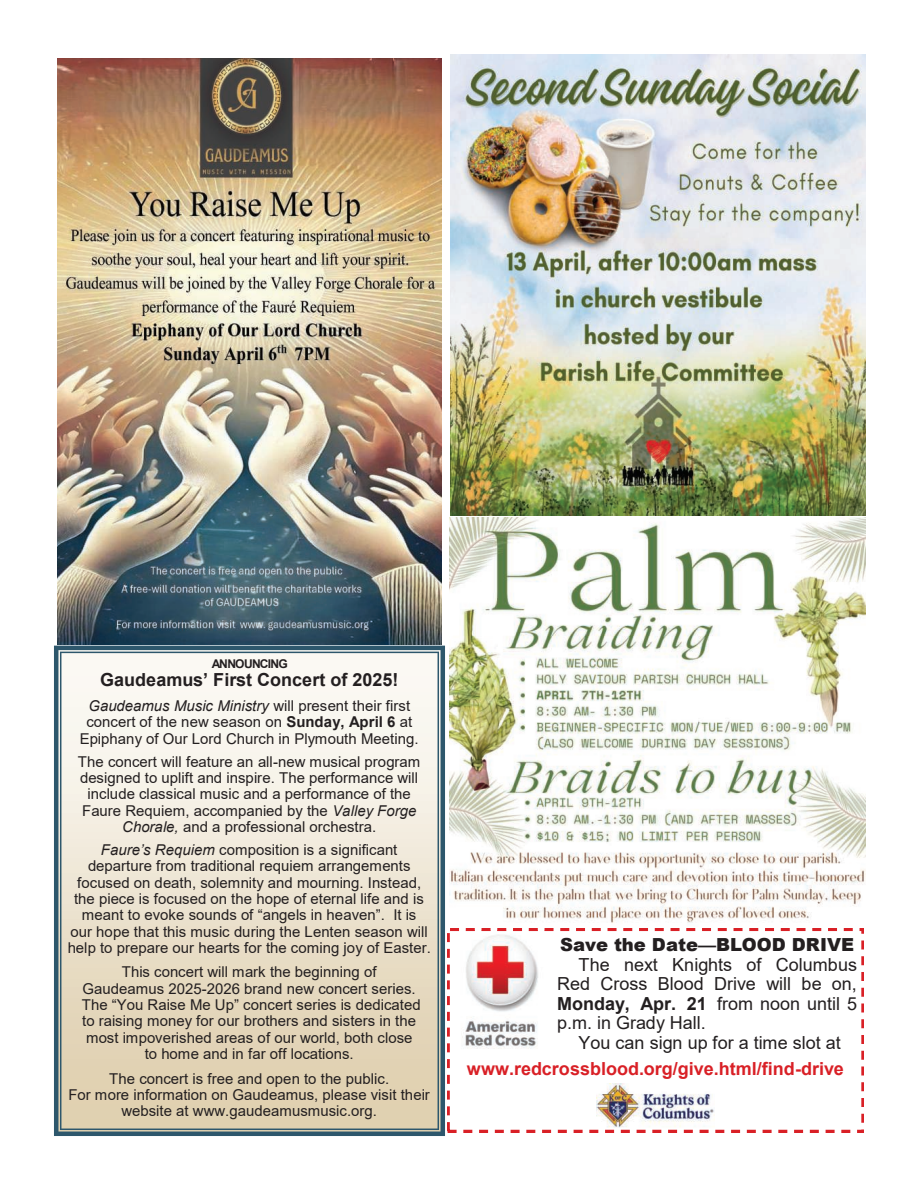
<style>
.page{position:relative;width:918px;height:1188px;background:#fff}
.page>*{position:absolute;margin:0;border:0;box-sizing:border-box;transform-origin:0 0}
.t1{font:18px/19.5px "Arial";color:#231f20;text-align:justify}
.t2{font:700 18px "Arial";color:#d92026}
.t3{font:700 18px "Arial";color:#231f20}
.t4{font:900 18px "Arial";color:#231f20}
.t5{font:15px/16.4px "Arial";color:#231f20;text-align:center}
.t6{font:700 12px "Arial";letter-spacing:-.065em;color:#231f20}
.s1{font-style:italic}
.s2{font-weight:700}
</style>
<div class="page">
<img style="left:57px;top:58px;width:385px;height:587px">
<svg style="left:54px;top:646px;width:391px;height:490px"></svg>
<img style="left:450px;top:55px;width:416px;height:868px">
<svg style="left:448px;top:929px;width:416px;height:203px"></svg>
<img style="left:451px;top:930px;width:102px;height:120px">
<img style="left:597px;top:1084px;width:117px;height:43px">
<p class="t6" style="left:212px;top:657px;width:78px">ANNOUNCING</p>
<p class="t3" style="left:100px;top:670px;width:300px">Gaudeamus’ First Concert of 2025!</p>
<p class="t5" style="left:80px;top:698px;width:340px"><span class="s1">Gaudeamus Music Ministry</span> will present their first concert of the new season on <span class="s2">Sunday, April 6</span> at<br>Epiphany of Our Lord Church in Plymouth Meeting.</p>
<p class="t5" style="left:78px;top:753px;width:344px">The concert will feature an all-new musical program designed to uplift and inspire. The performance will include classical music and a performance of the Faure Requiem, accompanied by the <span class="s1">Valley Forge Chorale,</span> and a professional orchestra.</p>
<p class="t5" style="left:68px;top:842px;width:365px"><span class="s1">Faure’s Requiem</span> composition is a significant departure from traditional requiem arrangements focused on death, solemnity and mourning. Instead, the piece is focused on the hope of eternal life and is meant to evoke sounds of “angels in heaven”. It is<br>our hope that this music during the Lenten season will help to prepare our hearts for the coming joy of Easter.</p>
<p class="t5" style="left:82px;top:964px;width:341px">This concert will mark the beginning of Gaudeamus 2025-2026 brand new concert series.<br>The “You Raise Me Up” concert series is dedicated to raising money for our brothers and sisters in the most impoverished areas of our world, both close to home and in far off locations.</p>
<p class="t5" style="left:68px;top:1070px;width:363px">The concert is free and open to the public.<br>For more information on Gaudeamus, please visit their website at www.gaudeamusmusic.org.</p>
<p class="t4" style="left:560px;top:931px;width:295px">Save the Date—BLOOD DRIVE</p>
<p class="t1" style="left:557px;top:955px;width:302px;text-indent:22px">The next Knights of Columbus Red Cross Blood Drive will be on, <span class="s2">Monday, Apr. 21</span> from noon until 5 p.m. in Grady Hall.</p>
<p class="t1" style="left:579px;top:1033px;width:264px">You can sign up for a time slot at</p>
<p class="t2" style="left:467px;top:1059px;width:378px">www.redcrossblood.org/give.html/find-drive</p>
</div>
